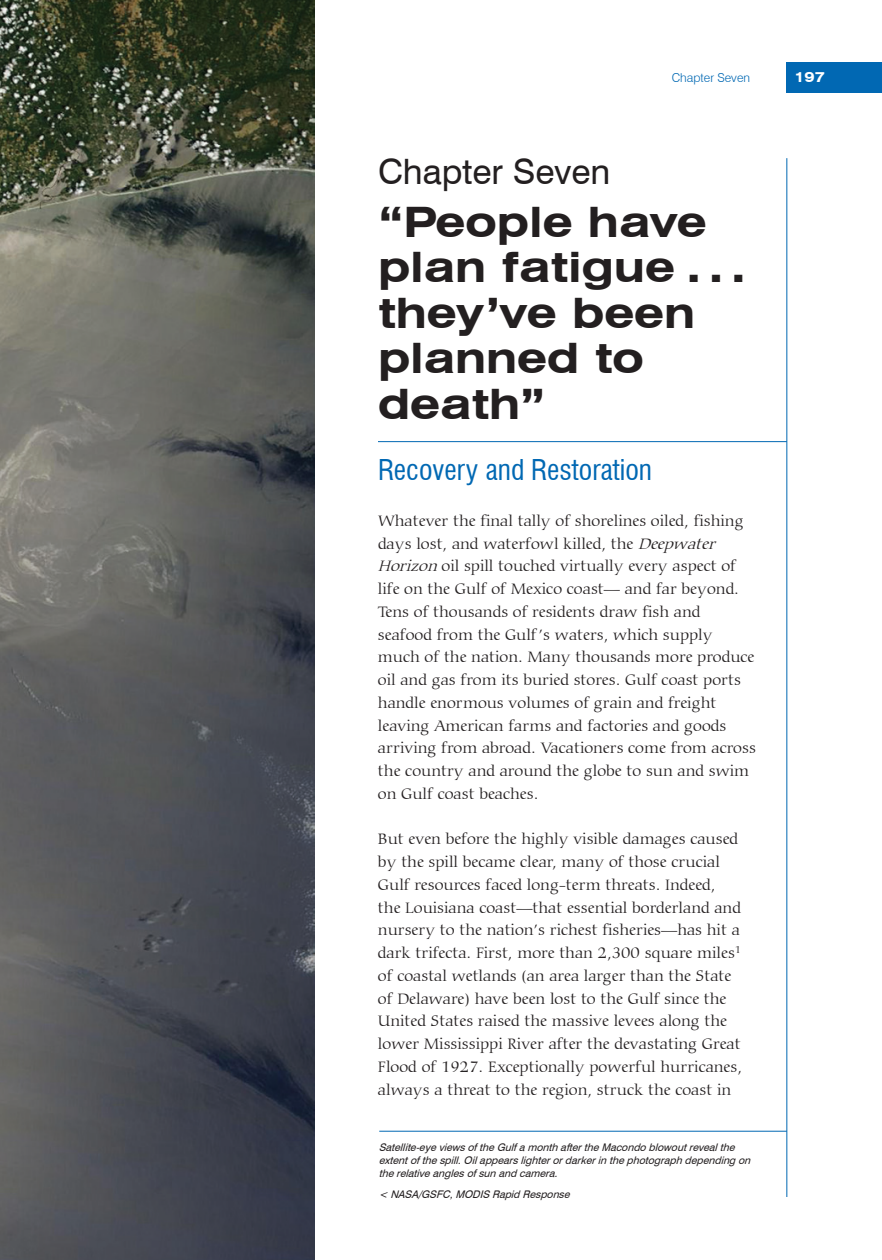
<style>
.page{position:relative;width:882px;height:1260px;background:#fff}
.page>*{position:absolute;margin:0;border:0;box-sizing:border-box;transform-origin:0 0}
.t1{font:700 expanded 42px/45.5px "Swiss 721 BT";color:#231f20}
.t2{font:35px "Swiss 721 BT";color:#231f20}
.t3{font:condensed 28px "Swiss 721 BT";color:#0168b3}
.t4{font:300 16.1px/22.8px "Carmina BT";color:#231f20}
.t5{font:700 expanded 14px "Swiss 721 BT";color:#fff}
.t6{font:300 12.25px "Swiss 721 BT";color:#0168b3}
.t7{font:italic 10.5px/13.1px "Swiss 721 BT";color:#231f20}
.s1{font-size:21px}
.s2{font-style:italic}
</style>
<div class="page">
<div style="left:786px;top:62px;width:96px;height:31px;background:#0168b3"></div>
<hr style="left:786px;top:158px;width:1px;height:1039px;background:#0168b3">
<hr style="left:378px;top:441px;width:409px;height:1px;background:#0168b3">
<hr style="left:379px;top:1131px;width:408px;height:1px;background:#0168b3">
<img style="left:0;top:0;width:315px;height:1260px">
<p class="t6" style="left:672px;top:70px;width:80px">Chapter Seven</p>
<p class="t5" style="left:794px;top:69px;width:87px">197 <span class="s1">19</span></p>
<h2 class="t2" style="left:378px;top:150px;width:234px">Chapter Seven</h2>
<h1 class="t1" style="left:378px;top:199px;width:370px">“People have plan fatigue . . . they’ve been planned to death”</h1>
<h3 class="t3" style="left:378px;top:454px;width:276px">Recovery and Restoration</h3>
<p class="t4" style="left:378px;top:510px;width:379px">Whatever the final tally of shorelines oiled, fishing days lost, and waterfowl killed, the <span class="s2">Deepwater Horizon</span> oil spill touched virtually every aspect of life on the Gulf of Mexico coast— and far beyond.<br>Tens of thousands of residents draw fish and seafood from the Gulf’s waters, which supply much of the nation. Many thousands more produce oil and gas from its buried stores. Gulf coast ports handle enormous volumes of grain and freight leaving American farms and factories and goods arriving from abroad. Vacationers come from across the country and around the globe to sun and swim on Gulf coast beaches.</p>
<p class="t4" style="left:378px;top:828px;width:366px">But even before the highly visible damages caused by the spill became clear, many of those crucial Gulf resources faced long-term threats. Indeed, the Louisiana coast—that essential borderland and nursery to the nation’s richest fisheries—has hit a dark trifecta. First, more than 2,300 square miles<sup>1 </sup>of coastal wetlands (an area larger than the State of Delaware) have been lost to the Gulf since the United States raised the massive levees along the lower Mississippi River after the devastating Great Flood of 1927. Exceptionally powerful hurricanes, always a threat to the region, struck the coast in</p>
<p class="t7" style="left:379px;top:1141px;width:376px">Satellite-eyeviewsoftheGulfamonthaftertheMacondoblowoutrevealthe extentofthespill.Oilappearslighterordarkerinthephotographdependingon therelativeanglesofsunandcamera.</p>
<p class="t7" style="left:379px;top:1187px;width:196px">&lt; NASA/GSFC,MODIS RapidResponse</p>
</div>
